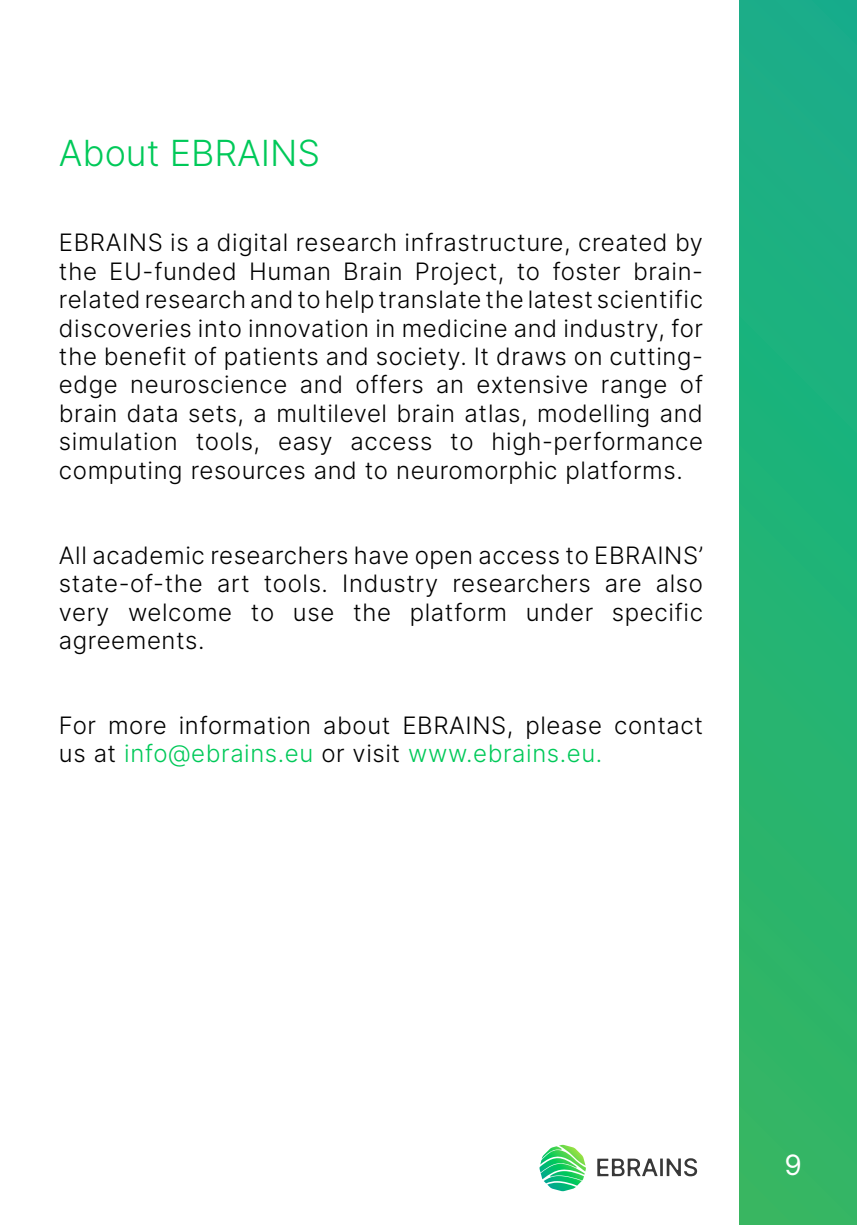
<style>
.page{position:relative;width:857px;height:1225px;background:#fff}
.page>*{position:absolute;margin:0;border:0;box-sizing:border-box;transform-origin:0 0}
.t1{font:300 36px "Inter";color:#00c959}
.t2{font:28px "Inter V";color:#fff}
.t3{font:300 24px/28.4px "Inter";letter-spacing:.025em;color:#000;text-align:justify}
.s1{color:#00c959}
</style>
<div class="page">
<div style="left:739px;top:0;width:117px;height:1225px;background:linear-gradient(to bottom,#16af8a,#33b761)"></div>
<svg style="left:597px;top:1158px;width:60px;height:18px"></svg>
<hr style="left:659px;top:1158px;width:3px;height:18px;background:#383838">
<svg style="left:666px;top:1158px;width:30px;height:18px"></svg>
<svg style="left:539px;top:1144px;width:46px;height:47px"></svg>
<h1 class="t1" style="left:59px;top:128px;width:263px">About EBRAINS</h1>
<p class="t3" style="left:59px;top:228px;width:645px">EBRAINS is a digital research infrastructure, created by the EU-funded Human Brain Project, to foster brain&shy;related research and to help translate the latest scientific discoveries into innovation in medicine and industry, for the benefit of patients and society. It draws on cutting&shy;edge neuroscience and offers an extensive range of brain data sets, a multilevel brain atlas, modelling and simulation tools, easy access to high-performance computing resources and to neuromorphic platforms.</p>
<p class="t3" style="left:59px;top:540px;width:645px">All academic researchers have open access to EBRAINS’ state-of-the art tools. Industry researchers are also very welcome to use the platform under specific agreements.</p>
<p class="t3" style="left:59px;top:711px;width:645px">For more information about EBRAINS, please contact us at <span class="s1">info@ebrains.eu</span> or visit <span class="s1">www.ebrains.eu.</span></p>
<p class="t2" style="left:784px;top:1144px;width:19px">9</p>
</div>
